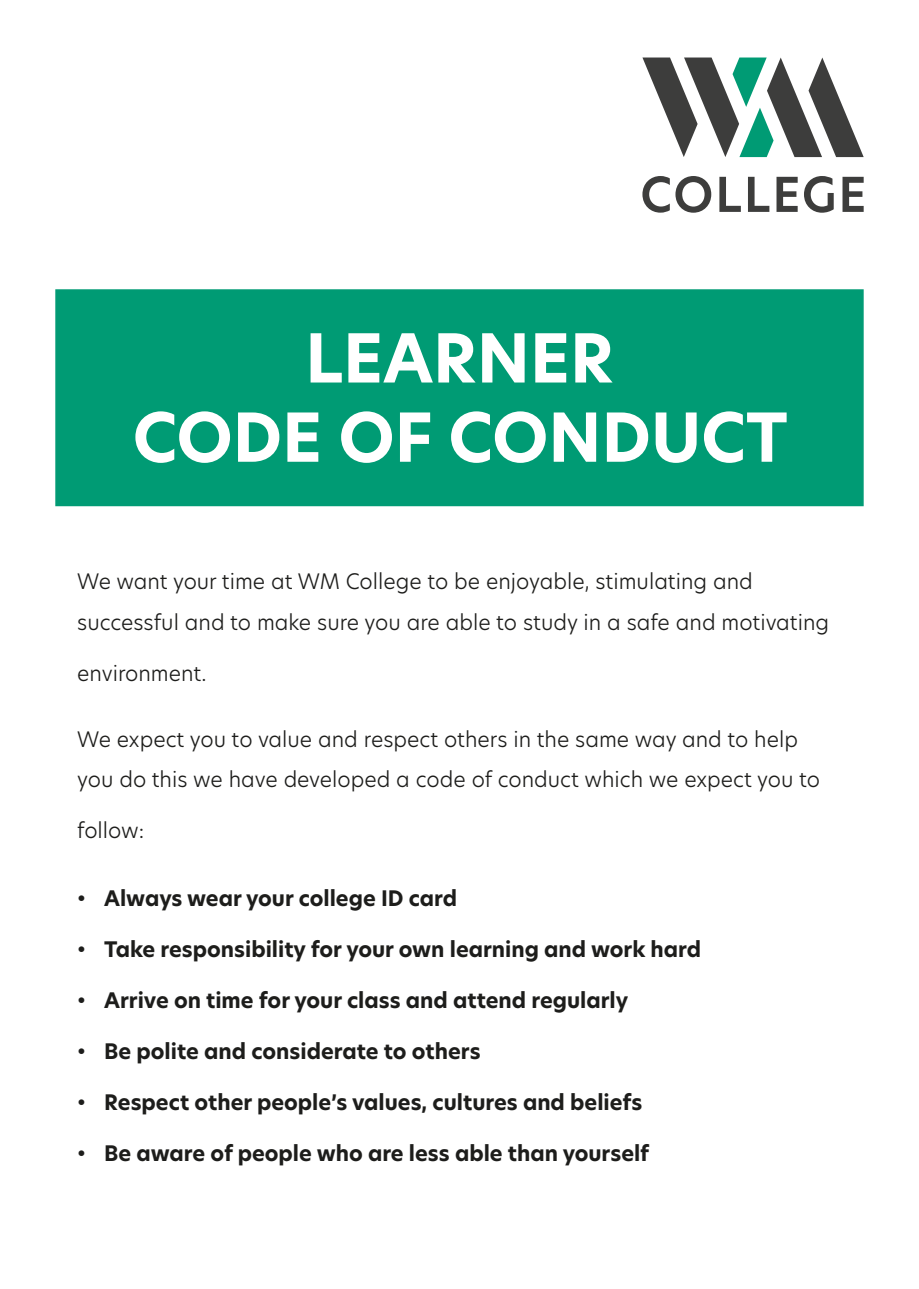
<style>
.page{position:relative;width:919px;height:1289px;background:#fff}
.page>*{position:absolute;margin:0;border:0;box-sizing:border-box;transform-origin:0 0}
.t1{font:700 66px "Hero New";color:#fff}
.t2{font:300 21px/40.5px "Hero New";color:#1d1d1b}
.t3{font:700 21px "Hero New";color:#1d1d1b}
</style>
<div class="page">
<div style="left:55px;top:289px;width:808px;height:217px;background:#009b74;border:2px solid #009b74"></div>
<svg style="left:642px;top:57px;width:221px;height:100px"></svg>
<svg style="left:642px;top:176px;width:27px;height:37px"></svg>
<svg style="left:675px;top:176px;width:36px;height:37px"></svg>
<svg style="left:719px;top:177px;width:21px;height:35px"></svg>
<svg style="left:748px;top:177px;width:21px;height:35px"></svg>
<svg style="left:776px;top:177px;width:21px;height:35px"></svg>
<svg style="left:804px;top:176px;width:29px;height:37px"></svg>
<svg style="left:842px;top:177px;width:21px;height:35px"></svg>
<p class="t1" style="left:305px;top:313px;width:310px">LEARNER</p>
<p class="t1" style="left:133px;top:392px;width:656px">CODE OF CONDUCT</p>
<p class="t2" style="left:77px;top:560px;width:677px">We want your time at WM College to be enjoyable, stimulating and</p>
<p class="t2" style="left:77px;top:601px;width:753px">successful and to make sure you are able to study in a safe and motivating</p>
<p class="t2" style="left:77px;top:652px;width:131px">environment.</p>
<p class="t2" style="left:77px;top:718px;width:744px">We expect you to value and respect others in the same way and to help you do this we have developed a code of conduct which we expect you to</p>
<p class="t2" style="left:77px;top:809px;width:69px">follow:</p>
<p class="t3" style="left:77px;top:883px;width:381px">• Always wear your college ID card</p>
<p class="t3" style="left:77px;top:934px;width:625px">• Take responsibility for your own learning and work hard</p>
<p class="t3" style="left:77px;top:985px;width:552px">• Arrive on time for your class and attend regularly</p>
<p class="t3" style="left:77px;top:1036px;width:405px">• Be polite and considerate to others</p>
<p class="t3" style="left:77px;top:1087px;width:566px">• Respect other people’s values, cultures and beliefs</p>
<p class="t3" style="left:77px;top:1138px;width:573px">• Be aware of people who are less able than yourself</p>
</div>
